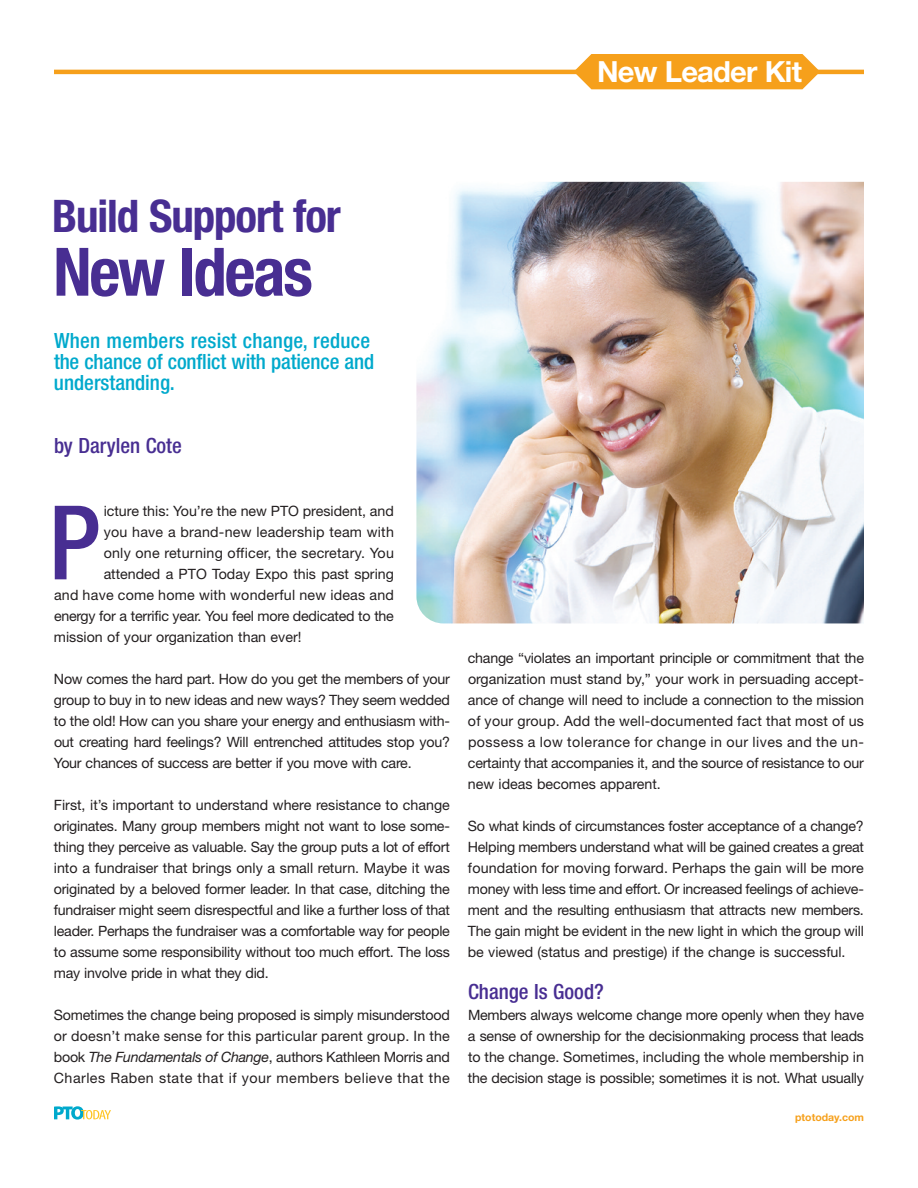
<style>
.page{position:relative;width:918px;height:1188px;background:#fff}
.page>*{position:absolute;margin:0;border:0;box-sizing:border-box;transform-origin:0 0}
.t1{font:500 condensed 102.9px "Helvetica Neue";color:#482e92}
.t2{font:700 condensed 66.9px "Helvetica Neue";letter-spacing:-.035em;color:#482e92}
.t3{font:700 condensed 45px "Helvetica Neue";letter-spacing:-.025em;color:#482e92}
.t4{font:700 29.1px "Helvetica Neue";letter-spacing:-.03em;color:#fff}
.t5{font:500 condensed 21px/21px "Helvetica Neue";color:#00a9cc}
.t6{font:500 condensed 21px "Helvetica Neue";color:#482e92}
.t7{font:14.25px/21px "Helvetica Neue";color:#231f20;text-align:justify}
.t8{font:700 10.5px "Helvetica Neue";color:#f6a01b}
.s1{font-style:italic}
</style>
<div class="page">
<img style="left:416px;top:182px;width:448px;height:441px">
<svg style="left:54px;top:1106px;width:57px;height:14px"></svg>
<hr style="left:54px;top:70px;width:810px;height:4px;background:#f6a01b">
<svg style="left:574px;top:54px;width:246px;height:35px"></svg>
<h3 class="t4" style="left:597px;top:61px;width:206px">New Leader Kit</h3>
<h3 class="t3" style="left:52px;top:200px;width:290px">Build Support for</h3>
<h2 class="t2" style="left:53px;top:248px;width:261px">New Ideas</h2>
<h3 class="t5" style="left:54px;top:332px;width:322px">When members resist change, reduce the chance of conflict with patience and understanding.</h3>
<h3 class="t6" style="left:54px;top:438px;width:129px">by Darylen Cote</h3>
<p class="t7" style="left:104px;top:502px;width:292px">icture this: You’re the new PTO president, and</p>
<p class="t7" style="left:104px;top:523px;width:292px">you have a brand-new leadership team with</p>
<p class="t7" style="left:104px;top:544px;width:292px">only one returning officer, the secretary. You</p>
<p class="t7" style="left:104px;top:565px;width:292px">attended a PTO Today Expo this past spring</p>
<p class="t7" style="left:54px;top:586px;width:341px">and have come home with wonderful new ideas and</p>
<p class="t7" style="left:54px;top:607px;width:341px">energy for a terrific year. You feel more dedicated to the</p>
<p class="t7" style="left:54px;top:628px;width:249px">mission of your organization than ever!</p>
<p class="t7" style="left:54px;top:670px;width:398px">Now comes the hard part. How do you get the members of your group to buy in to new ideas and new ways? They seem wedded to the old! How can you share your energy and enthusiasm with&shy;out creating hard feelings? Will entrenched attitudes stop you?<br>Your chances of success are better if you move with care.</p>
<p class="t7" style="left:54px;top:796px;width:398px">First, it’s important to understand where resistance to change originates. Many group members might not want to lose some&shy;thing they perceive as valuable. Say the group puts a lot of effort into a fundraiser that brings only a small return. Maybe it was originated by a beloved former leader. In that case, ditching the fundraiser might seem disrespectful and like a further loss of that leader. Perhaps the fundraiser was a comfortable way for people to assume some responsibility without too much effort. The loss may involve pride in what they did.</p>
<p class="t7" style="left:54px;top:1006px;width:398px">Sometimes the change being proposed is simply misunderstood or doesn’t make sense for this particular parent group. In the book <span class="s1">The Fundamentals of Change</span>, authors Kathleen Morris and Charles Raben state that if your members believe that the</p>
<h1 class="t1" style="left:49px;top:506px;width:53px">P</h1>
<p class="t7" style="left:468px;top:649px;width:398px">change “violates an important principle or commitment that the organization must stand by,” your work in persuading accept&shy;ance of change will need to include a connection to the mission of your group. Add the well-documented fact that most of us possess a low tolerance for change in our lives and the un&shy;certainty that accompanies it, and the source of resistance to our new ideas becomes apparent.</p>
<p class="t7" style="left:468px;top:817px;width:398px">So what kinds of circumstances foster acceptance of a change?<br>Helping members understand what will be gained creates a great foundation for moving forward. Perhaps the gain will be more money with less time and effort. Or increased feelings of achieve&shy;ment and the resulting enthusiasm that attracts new members.<br>The gain might be evident in the new light in which the group will be viewed (status and prestige) if the change is successful.</p>
<h3 class="t6" style="left:468px;top:984px;width:137px">Change Is Good?</h3>
<p class="t7" style="left:468px;top:1006px;width:398px">Members always welcome change more openly when they have a sense of ownership for the decisionmaking process that leads to the change. Sometimes, including the whole membership in the decision stage is possible; sometimes it is not. What usually</p>
<p class="t8" style="left:795px;top:1114px;width:70px">ptotoday.com</p>
</div>
